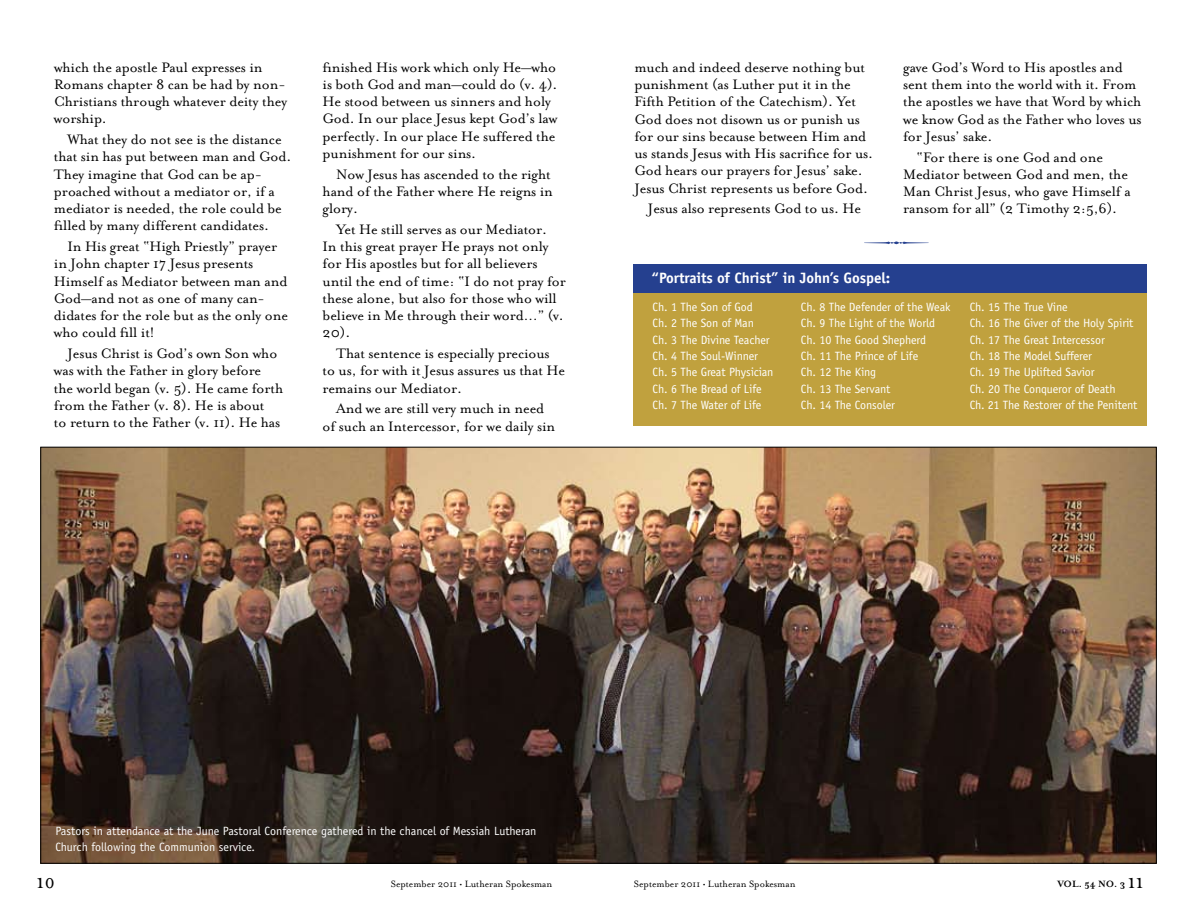
<style>
.page{position:relative;width:1188px;height:918px;background:#fff}
.page>*{position:absolute;margin:0;border:0;box-sizing:border-box;transform-origin:0 0}
.t1{font:64.5px "Woodtype Ornaments Std";color:#25408f}
.t2{font:22.5px "Mrs Eaves All Small Caps";color:#000}
.t3{font:15.75px/17.2px "Mrs Eaves Roman";letter-spacing:-.005em;color:#000}
.t4{font:700 15px "Officina Sans";letter-spacing:-.005em;color:#fff}
.t5{font:12px/16.4px "Officina Sans";letter-spacing:-.005em;color:#fff}
.t6{font:10.5px "Mrs Eaves Roman";color:#000}
.t7{font:700 10.5px "Mrs Eaves";letter-spacing:-.015em;color:#000}
.s1{font-family:"Mrs Eaves All Small Caps";font-weight:400;font-size:22.5px}
</style>
<div class="page">
<img style="left:42px;top:449px;width:1113px;height:413px">
<div style="left:633px;top:286px;width:514px;height:139px;background:#c0a13e"></div>
<div style="left:633px;top:264px;width:514px;height:28px;background:#25408f"></div>
<p class="t3" style="left:54px;top:59px;width:235px">which the apostle Paul expresses in<br>Romans chapter 8 can be had by non-<br>Christians through whatever deity they worship.</p>
<p class="t3" style="left:54px;top:131px;width:239px;text-indent:13px">What they do not see is the distance that sin has put between man and God.<br>They imagine that God can be ap&shy;proached without a mediator or, if a mediator is needed, the role could be filled by many different candidates.</p>
<p class="t3" style="left:54px;top:238px;width:236px;text-indent:13px">In His great “High Priestly” prayer in John chapter 17 Jesus presents<br>Himself as Mediator between man and<br>God—and not as one of many can&shy;didates for the role but as the only one who could fill it!</p>
<p class="t3" style="left:54px;top:345px;width:231px;text-indent:13px">Jesus Christ is God’s own Son who was with the Father in glory before the world began (v. 5). He came forth from the Father (v. 8). He is about<br>to return to the Father (v. 11). He has</p>
<p class="t3" style="left:323px;top:58px;width:236px">finished His work which only He—who is both God and man—could do (v. 4).<br>He stood between us sinners and holy God. In our place Jesus kept God’s law perfectly. In our place He suffered the punishment for our sins.</p>
<p class="t3" style="left:323px;top:165px;width:232px;text-indent:13px">Now Jesus has ascended to the right hand of the Father where He reigns in glory.</p>
<p class="t3" style="left:323px;top:221px;width:245px;text-indent:13px">Yet He still serves as our Mediator.<br>In this great prayer He prays not only for His apostles but for all believers until the end of time: “I do not pray for these alone, but also for those who will believe in Me through their word…” (v.<br>20).</p>
<p class="t3" style="left:323px;top:345px;width:244px;text-indent:13px">That sentence is especially precious to us, for with it Jesus assures us that He remains our Mediator.</p>
<p class="t3" style="left:323px;top:400px;width:234px;text-align:center">And we are still very much in need<br>of such an Intercessor, for we daily sin</p>
<p class="t3" style="left:903px;top:59px;width:240px">gave God’s Word to His apostles and sent them into the world with it. From the apostles we have that Word by which we know God as the Father who loves us for Jesus’ sake.</p>
<p class="t3" style="left:903px;top:149px;width:229px;text-indent:13px">“For there is one God and one<br>Mediator between God and men, the<br>Man Christ Jesus, who gave Himself a ransom for all” (2 Timothy 2:5,6).</p>
<h1 class="t1" style="left:863px;top:214px;width:69px">•</h1>
<p class="t3" style="left:634px;top:59px;width:240px">much and indeed deserve nothing but punishment (as Luther put it in the Fifth Petition of the Catechism). Yet God does not disown us or punish us for our sins because between Him and us stands Jesus with His sacrifice for us.<br>God hears our prayers for Jesus’ sake.<br>Jesus Christ represents us before God.</p>
<p class="t3" style="left:648px;top:200px;width:215px">Jesus also represents God to us. He</p>
<p class="t4" style="left:652px;top:268px;width:240px">“Portraits of Christ” in John’s Gospel:</p>
<p class="t5" style="left:801px;top:299px;width:151px">Ch. 8 The Defender of the Weak<br>Ch. 9 The Light of the World<br>Ch. 10 The Good Shepherd<br>Ch. 11 The Prince of Life<br>Ch. 12 The King<br>Ch. 13 The Servant<br>Ch. 14 The Consoler</p>
<p class="t5" style="left:970px;top:299px;width:169px">Ch. 15 The True Vine<br>Ch. 16 The Giver of the Holy Spirit<br>Ch. 17 The Great Intercessor<br>Ch. 18 The Model Sufferer<br>Ch. 19 The Uplifted Savior<br>Ch. 20 The Conqueror of Death<br>Ch. 21 The Restorer of the Penitent</p>
<p class="t5" style="left:653px;top:299px;width:122px">Ch. 1 The Son of God<br>Ch. 2 The Son of Man<br>Ch. 3 The Divine Teacher<br>Ch. 4 The Soul-Winner<br>Ch. 5 The Great Physician<br>Ch. 6 The Bread of Life<br>Ch. 7 The Water of Life</p>
<p class="t5" style="left:55px;top:822px;width:483px">Pastors in attendance at the June Pastoral Conference gathered in the chancel of Messiah Lutheran<br>Church following the Communion service.</p>
<h2 class="t2" style="left:36px;top:873px;width:20px">10</h2>
<p class="t6" style="left:391px;top:878px;width:163px">September 2011 • Lutheran Spokesman</p>
<p class="t6" style="left:634px;top:878px;width:163px">September 2011 • Lutheran Spokesman</p>
<p class="t7" style="left:1057px;top:878px;width:88px">VOL. 54 NO. 3 <span class="s1">11</span></p>
</div>
